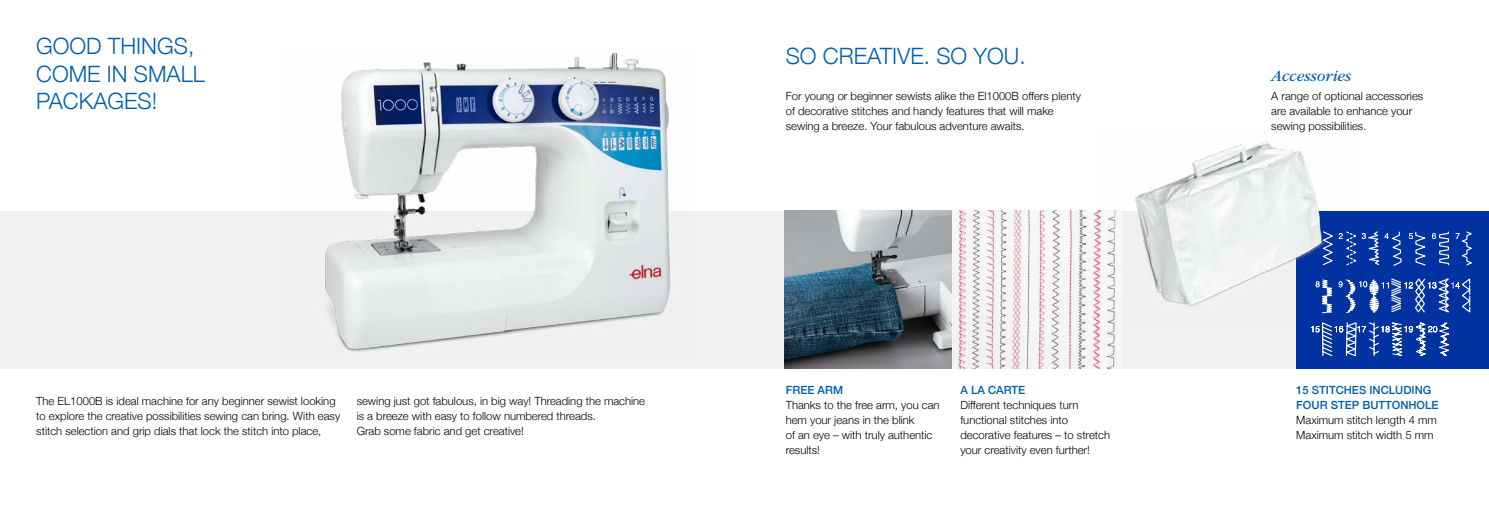
<style>
.page{position:relative;width:1489px;height:527px;background:#fff}
.page>*{position:absolute;margin:0;border:0;box-sizing:border-box;transform-origin:0 0}
.t1{font:300 22.5px/27.5px "Helvetica Neue";color:#005eac}
.t2{font:italic 16.25px "ITC Garamond Std";color:#005eac}
.t3{font:300 11.25px/15px "Helvetica Neue";color:#000}
.t4{font:500 11.25px/15px "Helvetica Neue";color:#005eac}
</style>
<div class="page">
<div style="left:0;top:211px;width:755px;height:157px;background:#f1f1f2"></div>
<img style="left:325px;top:53px;width:346px;height:299px">
<div style="left:734px;top:211px;width:755px;height:157px;background:#f1f1f2"></div>
<img style="left:784px;top:211px;width:169px;height:157px">
<svg style="left:953px;top:211px;width:162px;height:157px"></svg>
<div style="left:1296px;top:211px;width:193px;height:157px;background:#0033a1"></div>
<svg style="left:1361px;top:231px;width:111px;height:35px"></svg>
<svg style="left:1311px;top:278px;width:160px;height:79px"></svg>
<img style="left:1099px;top:141px;width:258px;height:181px">
<h1 class="t1" style="left:36px;top:31px;width:170px">GOOD THINGS,<br>COME IN SMALL<br>PACKAGES!</h1>
<h1 class="t1" style="left:786px;top:40px;width:241px">SO CREATIVE. SO YOU.</h1>
<p class="t3" style="left:786px;top:87px;width:297px">For young or beginner sewists alike the El1000B offers plenty of decorative stitches and handy features that will make sewing a breeze. Your fabulous adventure awaits.</p>
<p class="t3" style="left:36px;top:392px;width:305px">The EL1000B is ideal machine for any beginner sewist looking to explore the creative possibilities sewing can bring. With easy stitch selection and grip dials that lock the stitch into place,</p>
<p class="t3" style="left:357px;top:392px;width:290px">sewing just got fabulous, in big way! Threading the machine is a breeze with easy to follow numbered threads.<br>Grab some fabric and get creative!</p>
<p class="t4" style="left:786px;top:381px;width:59px">FREE ARM</p>
<p class="t3" style="left:786px;top:396px;width:155px">Thanks to the free arm, you can hem your jeans in the blink<br>of an eye – with truly authentic results!</p>
<p class="t4" style="left:960px;top:381px;width:66px">A LA CARTE</p>
<p class="t3" style="left:960px;top:396px;width:151px">Different techniques turn functional stitches into decorative features – to stretch your creativity even further!</p>
<h2 class="t2" style="left:1271px;top:67px;width:81px">Accessories</h2>
<p class="t3" style="left:1271px;top:87px;width:153px">A range of optional accessories are available to enhance your sewing possibilities.</p>
<p class="t4" style="left:1296px;top:381px;width:144px">15 STITCHES INCLUDING<br>FOUR STEP BUTTONHOLE</p>
<p class="t3" style="left:1296px;top:411px;width:142px">Maximum stitch length 4 mm<br>Maximum stitch width 5 mm</p>
</div>
